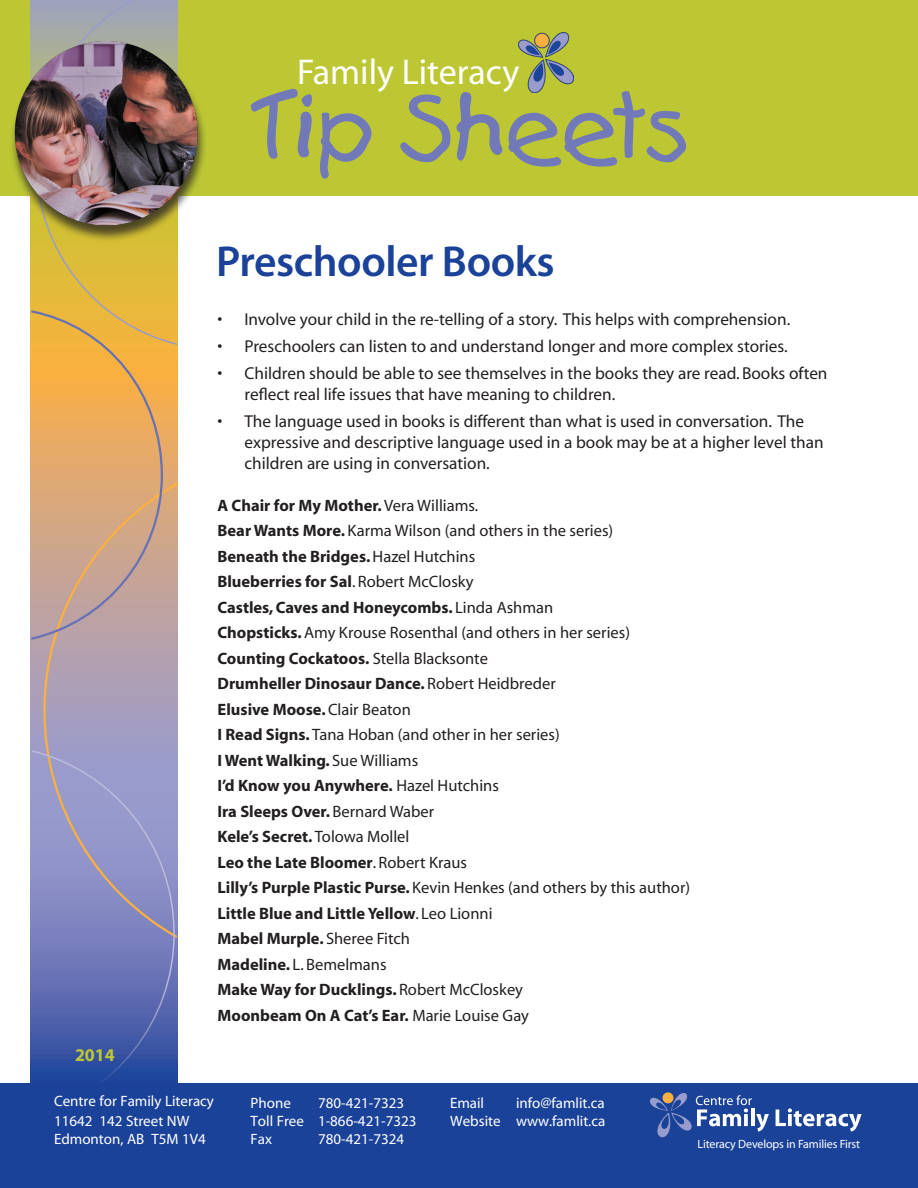
<style>
.page{position:relative;width:918px;height:1188px;background:#fff}
.page>*{position:absolute;margin:0;border:0;box-sizing:border-box;transform-origin:0 0}
.t1{font:97.5px "First Grader";letter-spacing:-.04em;color:#7179b9;scale:1.04 1}
.Heading_1{font:600 43.5px "Myriad Pro";letter-spacing:-.01em;color:#1b4299}
.t2{font:36px "Myriad";color:#fff}
.Paragraph_Style_1{font:700 18px "Myriad";color:#bdc734}
.t3{font:17.25px/21px "Myriad";color:#231f20}
.Body_Text_Indent_2{font:700 16.5px "Myriad";color:#231f20}
.Body_Text_Indent_2-2{font:16.5px "Myriad";color:#231f20}
.Body_text{font:15px "Myriad";color:#fff}
.t4{font:12px "Myriad";letter-spacing:-.01em;color:#fff}
.s1{font-weight:400}
.s2{font-weight:700}
</style>
<div class="page">
<div style="left:0;top:0;width:918px;height:196px;background:#bdc734"></div>
<svg style="left:31px;top:0;width:146px;height:1083px;background:#cca57c"></svg>
<svg style="left:42px;top:480px;width:137px;height:460px;background:#b1a1b4"></svg>
<svg style="left:35px;top:0;width:143px;height:346px;background:#c9b365"></svg>
<svg style="left:30px;top:749px;width:146px;height:334px;background:#767fba"></svg>
<svg style="left:30px;top:309px;width:134px;height:332px;background:#daa870"></svg>
<div style="left:8px;top:43px;width:199px;height:199px;background:#231f20;opacity:.75"></div>
<img style="left:12px;top:39px;width:187px;height:186px">
<img style="left:519px;top:32px;width:54px;height:60px">
<div style="left:0;top:1083px;width:918px;height:105px;background:#1b4299"></div>
<svg style="left:776px;top:1108px;width:86px;height:24px"></svg>
<svg style="left:649px;top:1092px;width:120px;height:46px"></svg>
<p class="t2" style="left:297px;top:54px;width:224px">Family Literacy</p>
<p class="t1" style="left:251px;top:72px;width:421px">Tip Sheets</p>
<p class="Heading_1" style="left:216px;top:234px;width:340px">Preschooler Books</p>
<p class="Paragraph_Style_1" style="left:75px;top:1045px;width:41px">2014</p>
<p class="t3" style="left:218px;top:309px;width:574px">• Involve your child in the re-telling of a story. This helps with comprehension.</p>
<p class="t3" style="left:218px;top:336px;width:572px">• Preschoolers can listen to and understand longer and more complex stories.</p>
<p class="t3" style="left:244px;top:363px;width:585px;text-indent:-27px">• Children should be able to see themselves in the books they are read. Books often reflect real life issues that have meaning to children.</p>
<p class="t3" style="left:244px;top:411px;width:581px;text-indent:-27px">• The language used in books is different than what is used in conversation. The expressive and descriptive language used in a book may be at a higher level than children are using in conversation.</p>
<p class="Body_Text_Indent_2" style="left:218px;top:497px;width:262px">A Chair for My Mother. <span class="s1">Vera Williams.</span></p>
<p class="Body_Text_Indent_2-2" style="left:218px;top:523px;width:397px"><span class="s2">Bear Wants More.</span> Karma Wilson (and others in the series)</p>
<p class="Body_Text_Indent_2" style="left:218px;top:548px;width:259px">Beneath the Bridges. <span class="s1">Hazel Hutchins</span></p>
<p class="Body_Text_Indent_2" style="left:218px;top:573px;width:258px">Blueberries for Sal<span class="s1">. Robert McClosky</span></p>
<p class="Body_Text_Indent_2" style="left:218px;top:599px;width:337px">Castles, Caves and Honeycombs. <span class="s1">Linda Ashman</span></p>
<p class="Body_Text_Indent_2-2" style="left:218px;top:625px;width:414px"><span class="s2">Chopsticks.</span> Amy Krouse Rosenthal (and others in her series)</p>
<p class="Body_Text_Indent_2" style="left:218px;top:650px;width:272px">Counting Cockatoos. <span class="s1">Stella Blacksonte</span></p>
<p class="Body_Text_Indent_2" style="left:218px;top:675px;width:340px">Drumheller Dinosaur Dance. <span class="s1">Robert Heidbreder</span></p>
<p class="Body_Text_Indent_2" style="left:218px;top:701px;width:195px">Elusive Moose. <span class="s1">Clair Beaton</span></p>
<p class="Body_Text_Indent_2-2" style="left:218px;top:727px;width:344px"><span class="s2">I Read Signs.</span> Tana Hoban (and other in her series)</p>
<p class="Body_Text_Indent_2" style="left:218px;top:752px;width:202px">I Went Walking. <span class="s1">Sue Williams</span></p>
<p class="Body_Text_Indent_2" style="left:218px;top:777px;width:283px">I’d Know you Anywhere. <span class="s1">Hazel Hutchins</span></p>
<p class="Body_Text_Indent_2" style="left:218px;top:803px;width:218px">Ira Sleeps Over. <span class="s1">Bernard Waber</span></p>
<p class="Body_Text_Indent_2" style="left:218px;top:828px;width:193px">Kele’s Secret. <span class="s1">Tolowa Mollel</span></p>
<p class="Body_Text_Indent_2" style="left:218px;top:854px;width:251px">Leo the Late Bloomer<span class="s1">. Robert Kraus</span></p>
<p class="Body_Text_Indent_2-2" style="left:218px;top:880px;width:474px"><span class="s2">Lilly’s Purple Plastic Purse.</span> Kevin Henkes (and others by this author)</p>
<p class="Body_Text_Indent_2" style="left:218px;top:905px;width:277px">Little Blue and Little Yellow<span class="s1">. Leo Lionni</span></p>
<p class="Body_Text_Indent_2" style="left:218px;top:930px;width:194px">Mabel Murple. <span class="s1">Sheree Fitch</span></p>
<p class="Body_Text_Indent_2-2" style="left:218px;top:956px;width:171px"><span class="s2">Madeline.</span> L. Bemelmans</p>
<p class="Body_Text_Indent_2" style="left:218px;top:981px;width:307px">Make Way for Ducklings. <span class="s1">Robert McCloskey</span></p>
<p class="Body_Text_Indent_2" style="left:218px;top:1007px;width:313px">Moonbeam On A Cat’s Ear. <span class="s1">Marie Louise Gay</span></p>
<p class="Body_text" style="left:54px;top:1094px;width:162px">Centre for Family Literacy</p>
<p class="Body_text" style="left:54px;top:1113px;width:137px">11642 142 Street NW</p>
<p class="Body_text" style="left:54px;top:1131px;width:153px">Edmonton, AB T5M 1V4</p>
<p class="Body_text" style="left:250px;top:1095px;width:42px">Phone</p>
<p class="Body_text" style="left:318px;top:1095px;width:88px">780-421-7323</p>
<p class="Body_text" style="left:250px;top:1113px;width:167px">Toll Free 1-866-421-7323</p>
<p class="Body_text" style="left:250px;top:1131px;width:23px">Fax</p>
<p class="Body_text" style="left:318px;top:1131px;width:88px">780-421-7324</p>
<p class="Body_text" style="left:450px;top:1095px;width:36px">Email</p>
<p class="Body_text" style="left:516px;top:1095px;width:90px">info@famlit.ca</p>
<p class="Body_text" style="left:450px;top:1113px;width:157px">Website www.famlit.ca</p>
<p class="t4" style="left:698px;top:1138px;width:164px">Literacy Develops in Families First</p>
</div>
